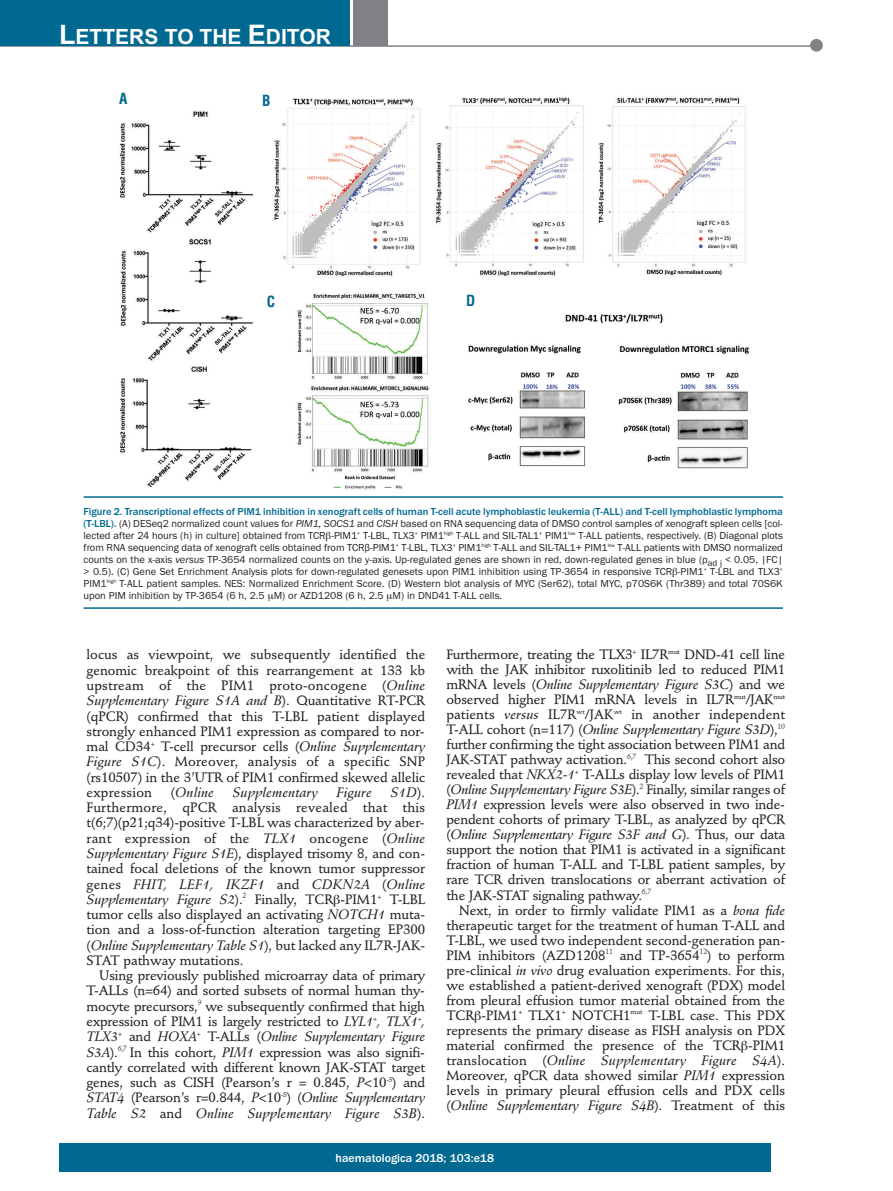
<style>
.page{position:relative;width:893px;height:1191px;background:#fff}
.page>*{position:absolute;margin:0;border:0;box-sizing:border-box;transform-origin:0 0}
.t1{font:700 21px "Arial";color:#fff}
.t2{font:700 condensed 15px "Helvetica";color:#006991}
.t3{font:500 13.5px/15px "Stempel Schneidler";letter-spacing:-.015em;color:#231f20;text-align:justify}
.t4{font:italic 13.5px/15.3px "Stempel Schneidler Med";letter-spacing:-.005em;color:#231f20}
.t5{font:italic 13.5px "Stempel Schneidler Med";letter-spacing:.015em;color:#231f20}
.t6{font:500 12px "Franklin Gothic";color:#fff}
.t7{font:10.5px/12px "Franklin Gothic";color:#231f20;text-align:justify}
.s1{font-size:27px}
.s2{font-weight:500;color:#006991}
.s3{font-style:italic}
.s4{font-family:"Stempel Schneidler Med";font-weight:400;font-style:italic}
.s5{font-family:"Stempel Schneidler";font-weight:500;font-style:normal}
</style>
<div class="page">
<div style="left:59px;top:1143px;width:712px;height:28px;background:#006991"></div>
<hr style="left:0;top:45px;width:820px;height:2px;background:#808285">
<div style="left:810px;top:39px;width:13px;height:13px;background:#808285;border-radius:50%"></div>
<div style="left:354px;top:0;width:34px;height:45px;background:#808285"></div>
<div style="left:0;top:0;width:350px;height:45px;background:#006991"></div>
<img style="left:119px;top:97px;width:631px;height:393px">
<hr style="left:84px;top:496px;width:699px;height:2px;background:#006991">
<hr style="left:84px;top:607px;width:699px;height:2px;background:#006991">
<h1 class="t1" style="left:59px;top:25px;width:273px"><span class="s1">L</span>ETTERS TO THE <span class="s1">E</span>DITOR</h1>
<p class="t2" style="left:119px;top:90px;width:10px">A</p>
<p class="t2" style="left:262px;top:92px;width:10px">B</p>
<p class="t2" style="left:267px;top:293px;width:10px">C</p>
<p class="t2" style="left:466px;top:292px;width:11px">D</p>
<p class="t7" style="left:84px;top:505px;width:701px"><span class="s2">Figure 2. Transcriptional effects of PIM1 inhibition in xenograft cells of human T-cell acute lymphoblastic leukemia (T-ALL) and T-cell lymphoblastic lymphoma (T-LBL).</span> (A) DESeq2 normalized count values for <span class="s3">PIM1, SOCS1</span> and <span class="s3">CISH</span> based on RNA sequencing data of DMSO control samples of xenograft spleen cells [col&shy;lected after 24 hours (h) in culture] obtained from TCR -PIM1<sup>+</sup> T-LBL, TLX3<sup>+</sup> PIM1<sup>high</sup> T-ALL and SIL-TAL1<sup>+</sup> PIM1<sup>low</sup> T-ALL patients, respectively. (B) Diagonal plots from RNA sequencing data of xenograft cells obtained from TCRβ-PIM1<sup>+</sup> T-LBL, TLX3<sup>+</sup> PIM1<sup>high</sup> T-ALL and SIL-TAL1+ PIM1<sup>low</sup> T-ALL patients with DMSO normalized counts on the x-axis <span class="s3">versus</span> TP-3654 normalized counts on the y-axis. Up-regulated genes are shown in red, down-regulated genes in blue (p<sub>ad</sub> <sub>j</sub> &lt; 0.05, |FC| &gt; 0.5). (C) Gene Set Enrichment Analysis plots for down-regulated genesets upon PIM1 inhibition using TP-3654 in responsive TCR -PIM1<sup>+</sup> T-LBL and TLX3<sup>+ </sup>PIM1<sup>high</sup> T-ALL patient samples. NES: Normalized Enrichment Score. (D) Western blot analysis of MYC (Ser62), total MYC, p70S6K (Thr389) and total 70S6K upon PIM inhibition by TP-3654 (6 h, 2.5 M) or AZD1208 (6 h, 2.5 M) in DND41 T-ALL cells.</p>
<p class="t3" style="left:87px;top:648px;width:340px">locus as viewpoint, we subsequently identified the genomic breakpoint of this rearrangement at 133 kb upstream of the PIM1 proto-oncogene (<span class="s4">Online</span></p>
<p class="t4" style="left:87px;top:694px;width:340px">Supplementary Figure S1A and B<span class="s5">). Quantitative RT-PCR</span></p>
<p class="t3" style="left:87px;top:709px;width:340px">(qPCR) confirmed that this T-LBL patient displayed strongly enhanced PIM1 expression as compared to nor&shy;mal CD34<sup>+</sup> T-cell precursor cells (<span class="s4">Online Supplementary Figure S1C</span>). Moreover, analysis of a specific SNP (rs10507) in the 3’UTR of PIM1 confirmed skewed allelic expression</p>
<p class="t4" style="left:171px;top:786px;width:45px"><span class="s5">(</span>Online</p>
<p class="t5" style="left:232px;top:786px;width:87px">Supplementary</p>
<p class="t4" style="left:336px;top:786px;width:37px">Figure</p>
<p class="t4" style="left:390px;top:786px;width:36px">S1D<span class="s5">).</span></p>
<p class="t3" style="left:87px;top:801px;width:340px">Furthermore, qPCR analysis revealed that this t(6;7)(p21;q34)-positive T-LBL was characterized by aber&shy;rant expression of the <span class="s4">TLX1</span> oncogene (<span class="s4">Online Supplementary Figure S1E</span>), displayed trisomy 8, and con&shy;tained focal deletions of the known tumor suppressor</p>
<p class="t5" style="left:87px;top:878px;width:340px"><span class="s5">genes</span> FHIT, LEF1, IKZF1 <span class="s5">and</span> CDKN2A <span class="s5">(</span>Online</p>
<p class="t3" style="left:87px;top:893px;width:340px"><span class="s4">Supplementary Figure S2</span>).<sup>2</sup> Finally, TCR -PIM1<sup>+</sup> T-LBL tumor cells also displayed an activating <span class="s4">NOTCH1</span> muta&shy;tion and a loss-of-function alteration targeting EP300</p>
<p class="t4" style="left:87px;top:938px;width:340px"><span class="s5">(</span>Online Supplementary Table S1<span class="s5">), but lacked any IL7R-JAK-</span></p>
<p class="t3" style="left:87px;top:954px;width:158px">STAT pathway mutations.</p>
<p class="t3" style="left:99px;top:969px;width:327px">Using previously published microarray data of primary</p>
<p class="t3" style="left:87px;top:984px;width:340px">T-ALLs (n=64) and sorted subsets of normal human thy-</p>
<p class="t3" style="left:87px;top:1000px;width:340px">mocyte precursors,<sup>9</sup> we subsequently confirmed that high</p>
<p class="t3" style="left:87px;top:1015px;width:340px">expression of PIM1 is largely restricted to <span class="s4">LYL1</span><sup>+</sup><span class="s4">, TLX1</span><sup>+</sup><span class="s4">,</span></p>
<p class="t4" style="left:87px;top:1030px;width:340px">TLX3<sup>+</sup> <span class="s5">and</span> HOXA<sup>+</sup> <span class="s5">T-ALLs (</span>Online Supplementary Figure</p>
<p class="t3" style="left:87px;top:1045px;width:340px"><span class="s4">S3A</span>).<sup>6,7</sup> In this cohort, <span class="s4">PIM1</span> expression was also signifi&shy;cantly correlated with different known JAK-STAT target genes, such as CISH (Pearson’s r = 0.845, <span class="s4">P</span>&lt;10<sup>-5</sup>) and</p>
<p class="t4" style="left:87px;top:1091px;width:340px">STAT4 <span class="s5">(Pearson’s r=0.844,</span> P<span class="s5">&lt;10</span><sup>-5</sup><span class="s5">) (</span>Online Supplementary<br>Table S2 <span class="s5">and</span> Online Supplementary Figure S3B<span class="s5">).</span></p>
<p class="t3" style="left:446px;top:648px;width:340px">Furthermore, treating the TLX3<sup>+</sup> IL7R<sup>mut</sup> DND-41 cell line with the JAK inhibitor ruxolitinib led to reduced PIM1</p>
<p class="t4" style="left:446px;top:678px;width:340px"><span class="s5">mRNA levels (</span>Online Supplementary Figure S3C<span class="s5">) and we</span></p>
<p class="t3" style="left:446px;top:693px;width:340px">observed higher PIM1 mRNA levels in IL7R<sup>mut</sup>/JAK<sup>mut </sup>patients <span class="s4">versus</span> IL7R<sup>wt</sup>/JAK<sup>wt</sup> in another independent</p>
<p class="t4" style="left:446px;top:723px;width:340px"><span class="s5">T-ALL cohort (n=117) (</span>Online Supplementary Figure S3D<span class="s5">),</span><sup>10</sup></p>
<p class="t3" style="left:446px;top:738px;width:340px">further confirming the tight association between PIM1 and JAK-STAT pathway activation.<sup>6,7</sup> This second cohort also revealed that <span class="s4">NKX2-1</span><sup>+</sup> T-ALLs display low levels of PIM1</p>
<p class="t4" style="left:446px;top:783px;width:340px"><span class="s5">(</span>Online Supplementary Figure S3E<span class="s5">).</span><sup>2</sup> <span class="s5">Finally, similar ranges of</span></p>
<p class="t3" style="left:446px;top:798px;width:340px"><span class="s4">PIM1</span> expression levels were also observed in two inde&shy;pendent cohorts of primary T-LBL, as analyzed by qPCR</p>
<p class="t4" style="left:446px;top:828px;width:340px"><span class="s5">(</span>Online Supplementary Figure S3F and G<span class="s5">). Thus, our data</span></p>
<p class="t3" style="left:446px;top:843px;width:340px">support the notion that PIM1 is activated in a significant fraction of human T-ALL and T-LBL patient samples, by rare TCR driven translocations or aberrant activation of the JAK-STAT signaling pathway.<sup>6,7</sup></p>
<p class="t3" style="left:446px;top:903px;width:340px;text-indent:13px">Next, in order to firmly validate PIM1 as a <span class="s4">bona fide </span>therapeutic target for the treatment of human T-ALL and T-LBL, we used two independent second-generation pan-PIM inhibitors (AZD1208<sup>11</sup> and TP-3654<sup>12</sup>) to perform pre-clinical <span class="s4">in vivo</span> drug evaluation experiments. For this, we established a patient-derived xenograft (PDX) model from pleural effusion tumor material obtained from the TCR -PIM1<sup>+</sup> TLX1<sup>+</sup> NOTCH1<sup>mut</sup> T-LBL case. This PDX represents the primary disease as FISH analysis on PDX material confirmed the presence of the TCR -PIM1</p>
<p class="t5" style="left:446px;top:1054px;width:340px"><span class="s5">translocation (</span>Online Supplementary Figure S4A<span class="s5">).</span></p>
<p class="t3" style="left:446px;top:1068px;width:340px">Moreover, qPCR data showed similar <span class="s4">PIM1</span> expression levels in primary pleural effusion cells and PDX cells</p>
<p class="t4" style="left:446px;top:1098px;width:340px"><span class="s5">(</span>Online Supplementary Figure S4B<span class="s5">). Treatment of this</span></p>
<p class="t6" style="left:336px;top:1150px;width:160px">haematologica 2018; 103:e18</p>
</div>
